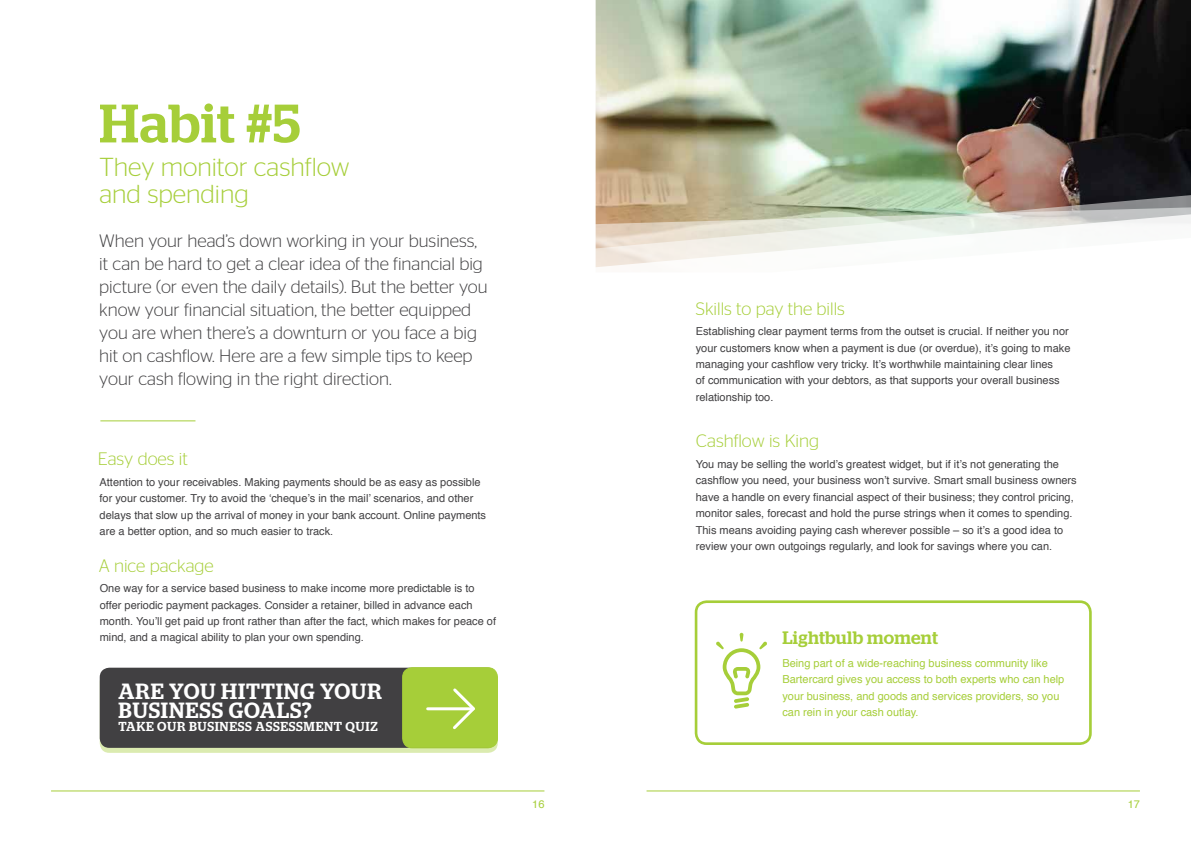
<style>
.page{position:relative;width:1191px;height:842px;background:#fff}
.page>*{position:absolute;margin:0;border:0;box-sizing:border-box;transform-origin:0 0}
.t1{font:500 54px "Stag";letter-spacing:.015em;color:#a6ce39}
.t2{font:300 26px/27px "Stag Sans";color:#a6ce39}
.t3{font:500 22px/19.5px "Stag";letter-spacing:.04em;color:#fff}
.t4{font:300 18px/23px "Stag Sans";color:#414042}
.t5{font:300 18px "Stag Sans";color:#a6ce39}
.t6{font:500 18px "Stag";letter-spacing:.02em;color:#a6ce39}
.t7{font:500 13px "Stag";letter-spacing:.05em;color:#fff}
.t8{font:11px/16.4px "Helvetica";color:#414042}
.t9{font:11px/16.4px "Helvetica";color:#a6ce39}
</style>
<div class="page">
<hr style="left:646px;top:790px;width:494px;height:1px;background:#a6ce39">
<hr style="left:51px;top:790px;width:493px;height:1px;background:#a6ce39">
<img style="left:595px;top:0;width:596px;height:188px">
<svg style="left:595px;top:188px;width:596px;height:23px;background:#a29e86"></svg>
<svg style="left:595px;top:211px;width:596px;height:404px"></svg>
<hr style="left:100px;top:420px;width:95px;height:1px;background:#a6ce39">
<div style="left:100px;top:673px;width:398px;height:80px;background:linear-gradient(to right,#dbebb1,#daebae);border-radius:10px"></div>
<div style="left:100px;top:668px;width:396px;height:80px;background:#414042;border-radius:10px"></div>
<div style="left:403px;top:668px;width:94px;height:80px;background:#a6ce39;border-radius:10px"></div>
<div style="left:402px;top:667px;width:95px;height:81px;border:1px solid #a6ce39;border-radius:10px"></div>
<hr style="left:428px;top:707px;width:45px;height:3px;background:#fff">
<svg style="left:450px;top:688px;width:25px;height:42px"></svg>
<div style="left:694px;top:600px;width:397px;height:145px;border:3px solid #a6ce39;border-radius:11px"></div>
<svg style="left:716px;top:633px;width:51px;height:75px"></svg>
<h1 class="t1" style="left:99px;top:92px;width:203px">Habit #5</h1>
<h2 class="t2" style="left:99px;top:153px;width:252px">They monitor cashflow and spending</h2>
<p class="t4" style="left:99px;top:229px;width:390px">When your head’s down working in your business, it can be hard to get a clear idea of the financial big picture (or even the daily details). But the better you know your financial situation, the better equipped you are when there’s a downturn or you face a big hit on cashflow. Here are a few simple tips to keep your cash flowing in the right direction.</p>
<h3 class="t5" style="left:98px;top:449px;width:91px">Easy does it</h3>
<p class="t8" style="left:100px;top:474px;width:388px">Attention to your receivables. Making payments should be as easy as possible for your customer. Try to avoid the ‘cheque’s in the mail’ scenarios, and other delays that slow up the arrival of money in your bank account. Online payments are a better option, and so much easier to track.</p>
<h3 class="t5" style="left:99px;top:555px;width:117px">A nice package</h3>
<p class="t8" style="left:100px;top:580px;width:398px">One way for a service based business to make income more predictable is to offer periodic payment packages. Consider a retainer, billed in advance each month. You’ll get paid up front rather than after the fact, which makes for peace of mind, and a magical ability to plan your own spending.</p>
<h3 class="t3" style="left:118px;top:681px;width:265px">ARE YOU HITTING YOUR<br>BUSINESS GOALS?</h3>
<p class="t7" style="left:118px;top:719px;width:261px">TAKE OUR BUSINESS ASSESSMENT QUIZ</p>
<h3 class="t5" style="left:696px;top:298px;width:151px">Skills to pay the bills</h3>
<p class="t8" style="left:696px;top:323px;width:376px">Establishing clear payment terms from the outset is crucial. If neither you nor your customers know when a payment is due (or overdue), it’s going to make managing your cashflow very tricky. It’s worthwhile maintaining clear lines<br>of communication with your debtors, as that supports your overall business relationship too.</p>
<h3 class="t5" style="left:696px;top:431px;width:125px">Cashflow is King</h3>
<p class="t8" style="left:696px;top:456px;width:382px">You may be selling the world’s greatest widget, but if it’s not generating the cashflow you need, your business won’t survive. Smart small business owners have a handle on every financial aspect of their business; they control pricing, monitor sales, forecast and hold the purse strings when it comes to spending.<br>This means avoiding paying cash wherever possible – so it’s a good idea to review your own outgoings regularly, and look for savings where you can.</p>
<h3 class="t6" style="left:782px;top:627px;width:157px">Lightbulb moment</h3>
<p class="t9" style="left:782px;top:655px;width:283px">Being part of a wide-reaching business community like Bartercard gives you access to both experts who can help your business, and goods and services providers, so you can rein in your cash outlay.</p>
<p class="t9" style="left:532px;top:796px;width:14px">16</p>
<p class="t9" style="left:1127px;top:796px;width:14px">17</p>
</div>
